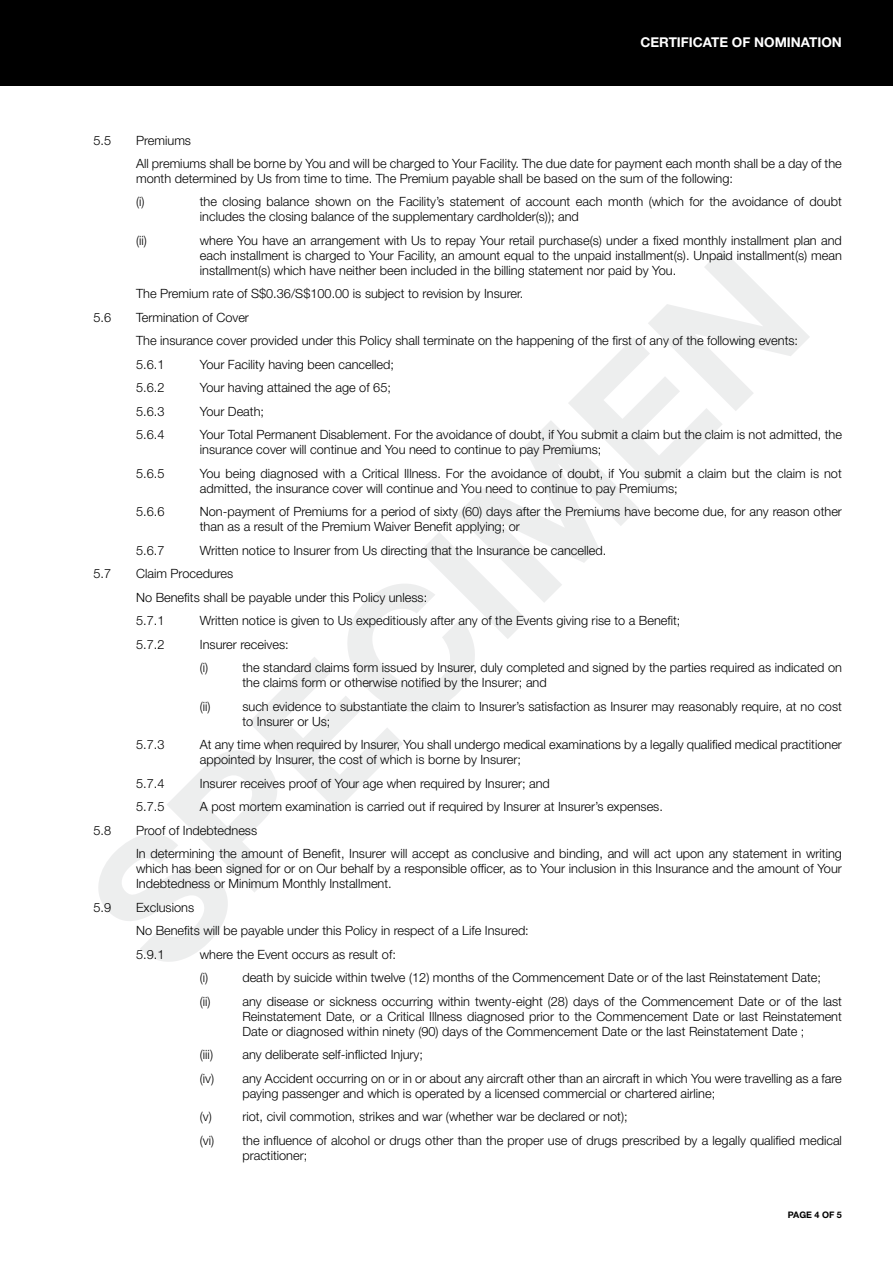
<style>
.page{position:relative;width:893px;height:1263px;background:#fff}
.page>*{position:absolute;margin:0;border:0;box-sizing:border-box;transform-origin:0 0}
.t1{font:700 13.5px "Helvetica Neue LT Std";color:#fff}
.t2{font:300 12.75px/23.5px "Helvetica Neue LT Std";color:#000}
.t3{font:700 9px "Helvetica Neue LT Std";color:#000}
</style>
<div class="page">
<div style="left:0;top:0;width:893px;height:85px;background:#000"></div>
<svg style="left:98px;top:249px;width:712px;height:713px"></svg>
<p class="t1" style="left:640px;top:34px;width:203px">CERTIFICATE OF NOMINATION</p>
<p class="t2" style="left:94px;top:128px;width:19px">5.5</p>
<p class="t2" style="left:136px;top:128px;width:707px">Premiums<br>All premiums shall be borne by You and will be charged to Your Facility. The due date for payment each month shall be a day of the</p>
<p class="t2" style="left:136px;top:166px;width:598px">month determined by Us from time to time. The Premium payable shall be based on the sum of the following: (i)</p>
<p class="t2" style="left:200px;top:194px;width:644px;line-height:15px">the closing balance shown on the Facility’s statement of account each month (which for the avoidance of doubt includes the closing balance of the supplementary cardholder(s)); and</p>
<p class="t2" style="left:136px;top:228px;width:12px">(ii)</p>
<p class="t2" style="left:200px;top:233px;width:644px;line-height:15px;text-align:justify">where You have an arrangement with Us to repay Your retail purchase(s) under a fixed monthly installment plan and each installment is charged to Your Facility, an amount equal to the unpaid installment(s). Unpaid installment(s) mean installment(s) which have neither been included in the billing statement nor paid by You.</p>
<p class="t2" style="left:136px;top:282px;width:389px">The Premium rate of S$0.36/S$100.00 is subject to revision by Insurer.</p>
<p class="t2" style="left:94px;top:305px;width:19px">5.6</p>
<p class="t2" style="left:136px;top:305px;width:663px">Termination of Cover<br>The insurance cover provided under this Policy shall terminate on the happening of the first of any of the following events:<br>5.6.1</p>
<p class="t2" style="left:200px;top:352px;width:196px">Your Facility having been cancelled;</p>
<p class="t2" style="left:136px;top:376px;width:30px">5.6.2</p>
<p class="t2" style="left:200px;top:376px;width:193px">Your having attained the age of 65;</p>
<p class="t2" style="left:136px;top:399px;width:30px">5.6.3</p>
<p class="t2" style="left:200px;top:399px;width:66px">Your Death;</p>
<p class="t2" style="left:136px;top:423px;width:30px">5.6.4</p>
<p class="t2" style="left:200px;top:427px;width:644px;line-height:15px">Your Total Permanent Disablement. For the avoidance of doubt, if You submit a claim but the claim is not admitted, the insurance cover will continue and You need to continue to pay Premiums;</p>
<p class="t2" style="left:136px;top:461px;width:30px">5.6.5</p>
<p class="t2" style="left:200px;top:466px;width:643px;line-height:15px">You being diagnosed with a Critical Illness. For the avoidance of doubt, if You submit a claim but the claim is not admitted, the insurance cover will continue and You need to continue to pay Premiums;</p>
<p class="t2" style="left:136px;top:500px;width:30px">5.6.6</p>
<p class="t2" style="left:200px;top:504px;width:644px;line-height:15px">Non-payment of Premiums for a period of sixty (60) days after the Premiums have become due, for any reason other than as a result of the Premium Waiver Benefit applying; or</p>
<p class="t2" style="left:136px;top:538px;width:30px">5.6.7</p>
<p class="t2" style="left:200px;top:538px;width:408px">Written notice to Insurer from Us directing that the Insurance be cancelled.</p>
<p class="t2" style="left:94px;top:562px;width:19px">5.7</p>
<p class="t2" style="left:136px;top:562px;width:293px">Claim Procedures<br>No Benefits shall be payable under this Policy unless:<br>5.7.1</p>
<p class="t2" style="left:200px;top:609px;width:482px">Written notice is given to Us expeditiously after any of the Events giving rise to a Benefit;</p>
<p class="t2" style="left:136px;top:632px;width:30px">5.7.2</p>
<p class="t2" style="left:200px;top:632px;width:90px">Insurer receives: (i)</p>
<p class="t2" style="left:242px;top:660px;width:601px;line-height:15px">the standard claims form issued by Insurer, duly completed and signed by the parties required as indicated on the claims form or otherwise notified by the Insurer; and</p>
<p class="t2" style="left:200px;top:694px;width:12px">(ii)</p>
<p class="t2" style="left:242px;top:699px;width:601px;line-height:15px">such evidence to substantiate the claim to Insurer’s satisfaction as Insurer may reasonably require, at no cost to Insurer or Us;</p>
<p class="t2" style="left:136px;top:733px;width:30px">5.7.3</p>
<p class="t2" style="left:200px;top:737px;width:644px;line-height:15px">At any time when required by Insurer, You shall undergo medical examinations by a legally qualified medical practitioner appointed by Insurer, the cost of which is borne by Insurer;</p>
<p class="t2" style="left:136px;top:771px;width:30px">5.7.4</p>
<p class="t2" style="left:200px;top:771px;width:352px">Insurer receives proof of Your age when required by Insurer; and</p>
<p class="t2" style="left:136px;top:795px;width:30px">5.7.5</p>
<p class="t2" style="left:200px;top:795px;width:465px">A post mortem examination is carried out if required by Insurer at Insurer’s expenses.</p>
<p class="t2" style="left:94px;top:818px;width:19px">5.8</p>
<p class="t2" style="left:136px;top:818px;width:707px">Proof of Indebtedness<br>In determining the amount of Benefit, Insurer will accept as conclusive and binding, and will act upon any statement in writing</p>
<p class="t2" style="left:136px;top:861px;width:707px;line-height:15px">which has been signed for or on Our behalf by a responsible officer, as to Your inclusion in this Insurance and the amount of Your<br>Indebtedness or Minimum Monthly Installment.</p>
<p class="t2" style="left:94px;top:895px;width:19px">5.9</p>
<p class="t2" style="left:136px;top:895px;width:394px">Exclusions<br>No Benefits will be payable under this Policy in respect of a Life Insured:<br>5.9.1</p>
<p class="t2" style="left:200px;top:942px;width:198px">where the Event occurs as result of: (i)</p>
<p class="t2" style="left:242px;top:966px;width:580px">death by suicide within twelve (12) months of the Commencement Date or of the last Reinstatement Date;</p>
<p class="t2" style="left:200px;top:989px;width:12px">(ii)</p>
<p class="t2" style="left:242px;top:994px;width:601px;line-height:15px;text-align:justify">any disease or sickness occurring within twenty-eight (28) days of the Commencement Date or of the last Reinstatement Date, or a Critical Illness diagnosed prior to the Commencement Date or last Reinstatement Date or diagnosed within ninety (90) days of the Commencement Date or the last Reinstatement Date ;</p>
<p class="t2" style="left:200px;top:1043px;width:15px">(iii)</p>
<p class="t2" style="left:200px;top:1043px;width:643px;text-indent:43px">any deliberate self-inflicted Injury;<br>(iv) any Accident occurring on or in or about any aircraft other than an aircraft in which You were travelling as a fare</p>
<p class="t2" style="left:200px;top:1081px;width:644px;text-indent:43px">paying passenger and which is operated by a licensed commercial or chartered airline;<br>(v) riot, civil commotion, strikes and war (whether war be declared or not);<br>(vi) the influence of alcohol or drugs other than the proper use of drugs prescribed by a legally qualified medical</p>
<p class="t2" style="left:242px;top:1143px;width:66px">practitioner;</p>
<p class="t3" style="left:788px;top:1209px;width:56px">PAGE 4 OF 5</p>
</div>
